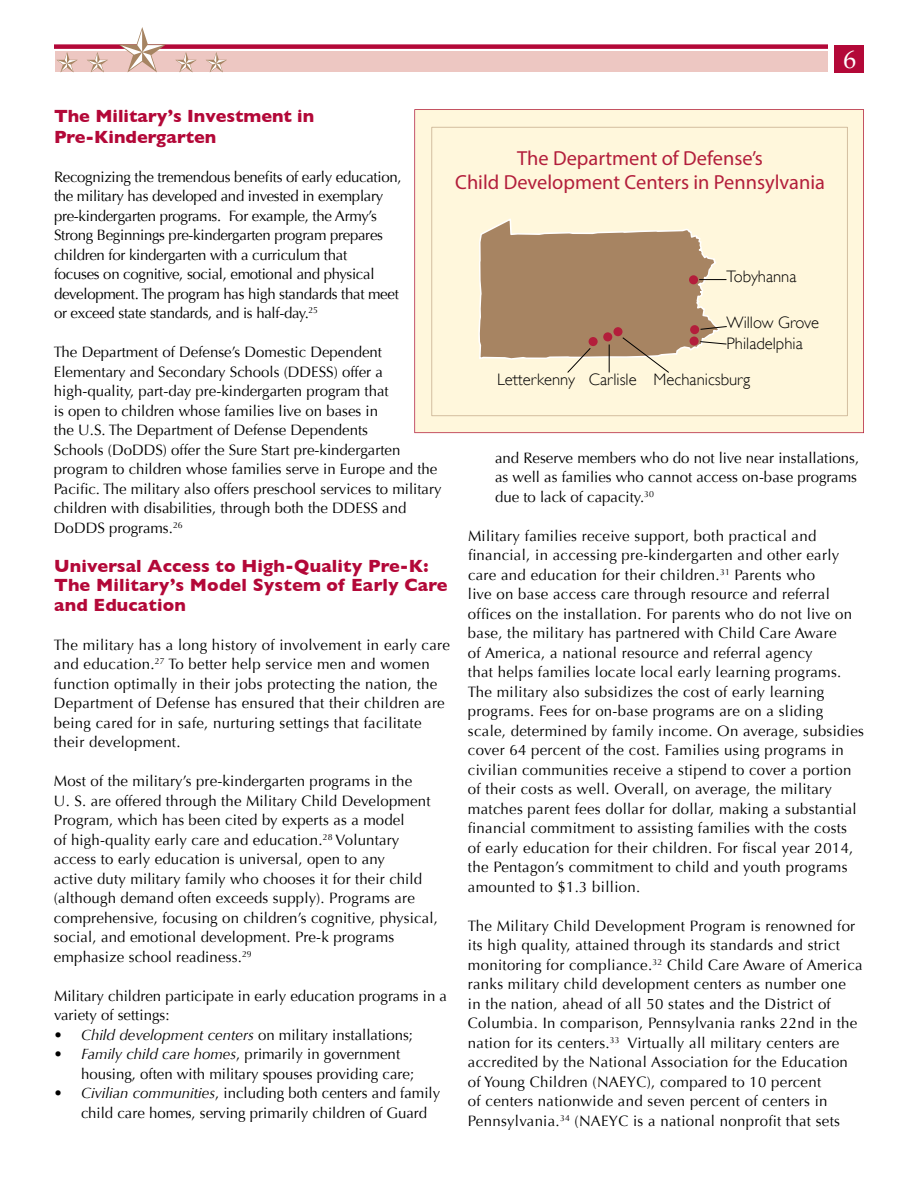
<style>
.page{position:relative;width:918px;height:1188px;background:#fff}
.page>*{position:absolute;margin:0;border:0;box-sizing:border-box;transform-origin:0 0}
.t1{font:25.5px "Book Antiqua";color:#fff}
.t2{font:20.4px/24.5px "Myriad Pro";color:#b31e3b;text-align:center}
.t3{font:700 18px/19.5px "Gill Sans";letter-spacing:.01em;color:#b30838}
.t4{font:300 16.65px/21.1px "Gill Sans";color:#000}
.t5{font:15px/19.5px "Optima";letter-spacing:.01em;color:#000}
.t6{font:15px/19.5px "Optima";letter-spacing:-.02em;color:#000}
.t7{font:italic 15px "Optima";color:#000}
.s1{font-style:normal}
.s2{font-style:italic}
</style>
<div class="page">
<div style="left:834px;top:45px;width:30px;height:27px;background:#b30838"></div>
<div style="left:54px;top:44px;width:774px;height:5px;background:#b30838"></div>
<div style="left:55px;top:51px;width:773px;height:21px;background:#edc7c2"></div>
<svg style="left:118px;top:27px;width:48px;height:45px"></svg>
<svg style="left:87px;top:52px;width:21px;height:20px"></svg>
<svg style="left:56px;top:52px;width:22px;height:20px"></svg>
<svg style="left:206px;top:52px;width:21px;height:20px"></svg>
<svg style="left:175px;top:52px;width:22px;height:20px"></svg>
<div style="left:414px;top:109px;width:450px;height:324px;background:#fff7dc"></div>
<svg style="left:478px;top:217px;width:249px;height:156px;background:#bfa485"></svg>
<h1 class="t1" style="left:844px;top:45px;width:14px">6</h1>
<p class="t3" style="left:54px;top:106px;width:262px;line-height:21px">The Military’s Investment in<br>Pre-Kindergarten</p>
<p class="t6" style="left:54px;top:167px;width:349px">Recognizing the tremendous beneits of early education, the military has developed and invested in exemplary pre-kindergarten programs. For example, the Army’s Strong Beginnings pre-kindergarten program prepares children for kindergarten with a curriculum that<br>focuses on cognitive, social, emotional and physical development. The program has high standards that meet or exceed state standards, and is half-day.<sup>25</sup></p>
<p class="t5" style="left:54px;top:342px;width:389px">The Department of Defense’s Domestic Dependent Elementary and Secondary Schools (DDESS) offer a high-quality, part-day pre-kindergarten program that<br>is open to children whose families live on bases in<br>the U.S. The Department of Defense Dependents<br>Schools (DoDDS) offer the Sure Start pre-kindergarten program to children whose families serve in Europe and the Paciic. The military also offers preschool services to military children with disabilities, through both the DDESS and DoDDS programs.<sup>26</sup></p>
<p class="t3" style="left:54px;top:557px;width:395px">Universal Access to High-Quality Pre-K:<br>The Military’s Model System of Early Care and Education</p>
<p class="t5" style="left:54px;top:635px;width:398px">The military has a long history of involvement in early care and education.<sup>27</sup> To better help service men and women function optimally in their jobs protecting the nation, the Department of Defense has ensured that their children are being cared for in safe, nurturing settings that facilitate their development.</p>
<p class="t5" style="left:54px;top:771px;width:385px">Most of the military’s pre-kindergarten programs in the<br>U. S. are offered through the Military Child Development Program, which has been cited by experts as a model<br>of high-quality early care and education.<sup>28</sup> Voluntary access to early education is universal, open to any<br>active duty military family who chooses it for their child (although demand often exceeds supply). Programs are comprehensive, focusing on children’s cognitive, physical, social, and emotional development. Pre-k programs emphasize school readiness.<sup>29</sup></p>
<p class="t5" style="left:54px;top:986px;width:395px">Military children participate in early education programs in a variety of settings:</p>
<p class="t7" style="left:54px;top:1028px;width:361px">• Child development centers <span class="s1">on military installations;</span></p>
<p class="t5" style="left:81px;top:1044px;width:335px;text-indent:-27px"><span class="s2">• Family child care homes</span>, primarily in government housing, often with military spouses providing care;</p>
<p class="t5" style="left:81px;top:1083px;width:361px;text-indent:-27px"><span class="s2">• Civilian communities</span>, including both centers and family child care homes, serving primarily children of Guard</p>
<h2 class="t2" style="left:455px;top:147px;width:371px">The Department of Defense’s<br>Child Development Centers in Pennsylvania</h2>
<p class="t4" style="left:727px;top:267px;width:71px">Tobyhanna</p>
<p class="t4" style="left:726px;top:313px;width:94px">Willow Grove<br>Philadelphia</p>
<p class="t4" style="left:497px;top:370px;width:255px">Letterkenny Carlisle Mechanicsburg</p>
<p class="t5" style="left:495px;top:448px;width:366px">and Reserve members who do not live near installations, as well as families who cannot access on-base programs due to lack of capacity.<sup>30</sup></p>
<p class="t5" style="left:468px;top:526px;width:398px">Military families receive support, both practical and inancial, in accessing pre-kindergarten and other early care and education for their children.<sup>31</sup> Parents who<br>live on base access care through resource and referral ofices on the installation. For parents who do not live on base, the military has partnered with Child Care Aware<br>of America, a national resource and referral agency<br>that helps families locate local early learning programs.<br>The military also subsidizes the cost of early learning programs. Fees for on-base programs are on a sliding scale, determined by family income. On average, subsidies cover 64 percent of the cost. Families using programs in civilian communities receive a stipend to cover a portion of their costs as well. Overall, on average, the military matches parent fees dollar for dollar, making a substantial inancial commitment to assisting families with the costs<br>of early education for their children. For iscal year 2014, the Pentagon’s commitment to child and youth programs amounted to $1.3 billion.</p>
<p class="t5" style="left:468px;top:916px;width:396px">The Military Child Development Program is renowned for its high quality, attained through its standards and strict monitoring for compliance.<sup>32</sup> Child Care Aware of America ranks military child development centers as number one<br>in the nation, ahead of all 50 states and the District of Columbia. In comparison, Pennsylvania ranks 22nd in the nation for its centers.<sup>33</sup> Virtually all military centers are accredited by the National Association for the Education of Young Children (NAEYC), compared to 10 percent<br>of centers nationwide and seven percent of centers in Pennsylvania.<sup>34</sup> (NAEYC is a national nonproit that sets</p>
</div>
